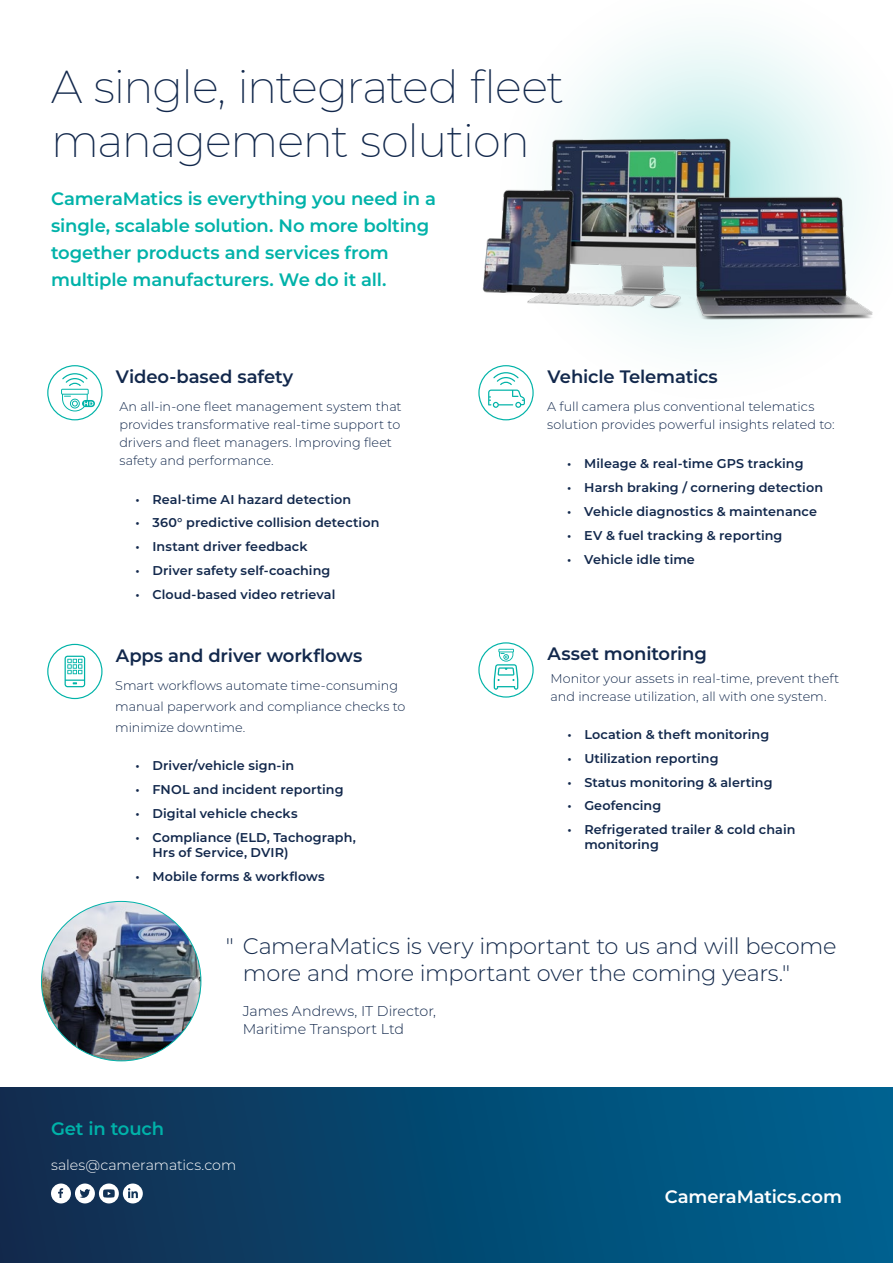
<style>
.page{position:relative;width:893px;height:1263px;background:#fff}
.page>*{position:absolute;margin:0;border:0;box-sizing:border-box;transform-origin:0 0}
.t1{font:200 45px/54px "Montserrat";letter-spacing:-.03em;color:#12284c}
.t2{font:300 22.5px/27px "Montserrat";letter-spacing:-.015em;color:#13294b}
.t3{font:600 18px/27px "Montserrat";letter-spacing:-.01em;color:#00b2a9}
.t4{font:600 18px "Montserrat";letter-spacing:-.005em;color:#12284c}
.t5{font:600 18px "Montserrat";letter-spacing:-.01em;color:#fff}
.t6{font:300 14.25px/18px "Montserrat";letter-spacing:-.005em;color:#12284c}
.t7{font:300 14.25px "Montserrat";letter-spacing:-.005em;color:#fff}
.t8{font:600 12.75px/15.3px "Montserrat";letter-spacing:.005em;color:#12284c}
.t9{font:300 12.75px/18px "Montserrat";color:#12284c}
</style>
<div class="page">
<div style="left:0;top:1088px;width:893px;height:175px;background:linear-gradient(to right,#122c4e,#006493)"></div>
<svg style="left:565px;top:32px;width:290px;height:315px;fill:#f1fafa"></svg>
<svg style="left:51px;top:1183px;width:92px;height:20px"></svg>
<svg style="left:47px;top:365px;width:56px;height:55px"></svg>
<svg style="left:478px;top:365px;width:56px;height:55px"></svg>
<svg style="left:47px;top:644px;width:56px;height:55px"></svg>
<svg style="left:478px;top:642px;width:56px;height:56px"></svg>
<img style="left:482px;top:129px;width:391px;height:202px">
<img style="left:41px;top:901px;width:160px;height:160px;border-radius:80px">
<h1 class="t1" style="left:51px;top:59px;width:515px">A single, integrated fleet management solution</h1>
<h3 class="t3" style="left:51px;top:185px;width:387px">CameraMatics is everything you need in a single, scalable solution. No more bolting together products and services from multiple manufacturers. We do it all.</h3>
<h3 class="t4" style="left:116px;top:364px;width:179px">Video-based safety</h3>
<p class="t9" style="left:119px;top:397px;width:284px">An all-in-one fleet management system that provides transformative real-time support to drivers and fleet managers. Improving fleet safety and performance.</p>
<p class="t8" style="left:135px;top:491px;width:217px">• Real-time AI hazard detection</p>
<p class="t8" style="left:135px;top:515px;width:245px">• 360° predictive collision detection</p>
<p class="t8" style="left:135px;top:538px;width:174px">• Instant driver feedback</p>
<p class="t8" style="left:135px;top:562px;width:196px">• Driver safety self-coaching</p>
<p class="t8" style="left:135px;top:586px;width:201px">• Cloud-based video retrieval</p>
<h3 class="t4" style="left:116px;top:642px;width:248px">Apps and driver workflows</h3>
<p class="t9" style="left:115px;top:674px;width:292px;line-height:21px">Smart workflows automate time-consuming manual paperwork and compliance checks to minimize downtime.</p>
<p class="t8" style="left:135px;top:757px;width:160px">• Driver/vehicle sign-in</p>
<p class="t8" style="left:135px;top:781px;width:210px">• FNOL and incident reporting</p>
<p class="t8" style="left:135px;top:805px;width:164px">• Digital vehicle checks</p>
<p class="t8" style="left:152px;top:829px;width:205px;text-indent:-17px">• Compliance (ELD, Tachograph,<br>Hrs of Service, DVIR)</p>
<p class="t8" style="left:135px;top:868px;width:191px">• Mobile forms &amp; workflows</p>
<h3 class="t4" style="left:548px;top:364px;width:172px">Vehicle Telematics</h3>
<p class="t9" style="left:547px;top:397px;width:289px">A full camera plus conventional telematics solution provides powerful insights related to:</p>
<p class="t8" style="left:567px;top:456px;width:238px">• Mileage &amp; real-time GPS tracking</p>
<p class="t8" style="left:567px;top:479px;width:257px">• Harsh braking / cornering detection</p>
<p class="t8" style="left:567px;top:503px;width:251px">• Vehicle diagnostics &amp; maintenance</p>
<p class="t8" style="left:567px;top:527px;width:217px">• EV &amp; fuel tracking &amp; reporting</p>
<p class="t8" style="left:567px;top:551px;width:129px">• Vehicle idle time</p>
<h3 class="t4" style="left:548px;top:641px;width:161px">Asset monitoring</h3>
<p class="t9" style="left:550px;top:669px;width:290px">Monitor your assets in real-time, prevent theft and increase utilization, all with one system.</p>
<p class="t8" style="left:567px;top:726px;width:203px">• Location &amp; theft monitoring</p>
<p class="t8" style="left:567px;top:750px;width:153px">• Utilization reporting</p>
<p class="t8" style="left:567px;top:774px;width:207px">• Status monitoring &amp; alerting</p>
<p class="t8" style="left:567px;top:797px;width:95px">• Geofencing</p>
<p class="t8" style="left:584px;top:821px;width:213px;text-indent:-17px">• Refrigerated trailer &amp; cold chain monitoring</p>
<h2 class="t2" style="left:243px;top:932px;width:595px;text-indent:-17px">" CameraMatics is very important to us and will become more and more important over the coming years."</h2>
<p class="t6" style="left:243px;top:1001px;width:195px">James Andrews, IT Director,<br>Maritime Transport Ltd</p>
<h3 class="t3" style="left:51px;top:1115px;width:115px">Get in touch</h3>
<p class="t7" style="left:51px;top:1156px;width:187px">sales@cameramatics.com</p>
<h3 class="t5" style="left:665px;top:1184px;width:179px">CameraMatics.com</h3>
</div>
